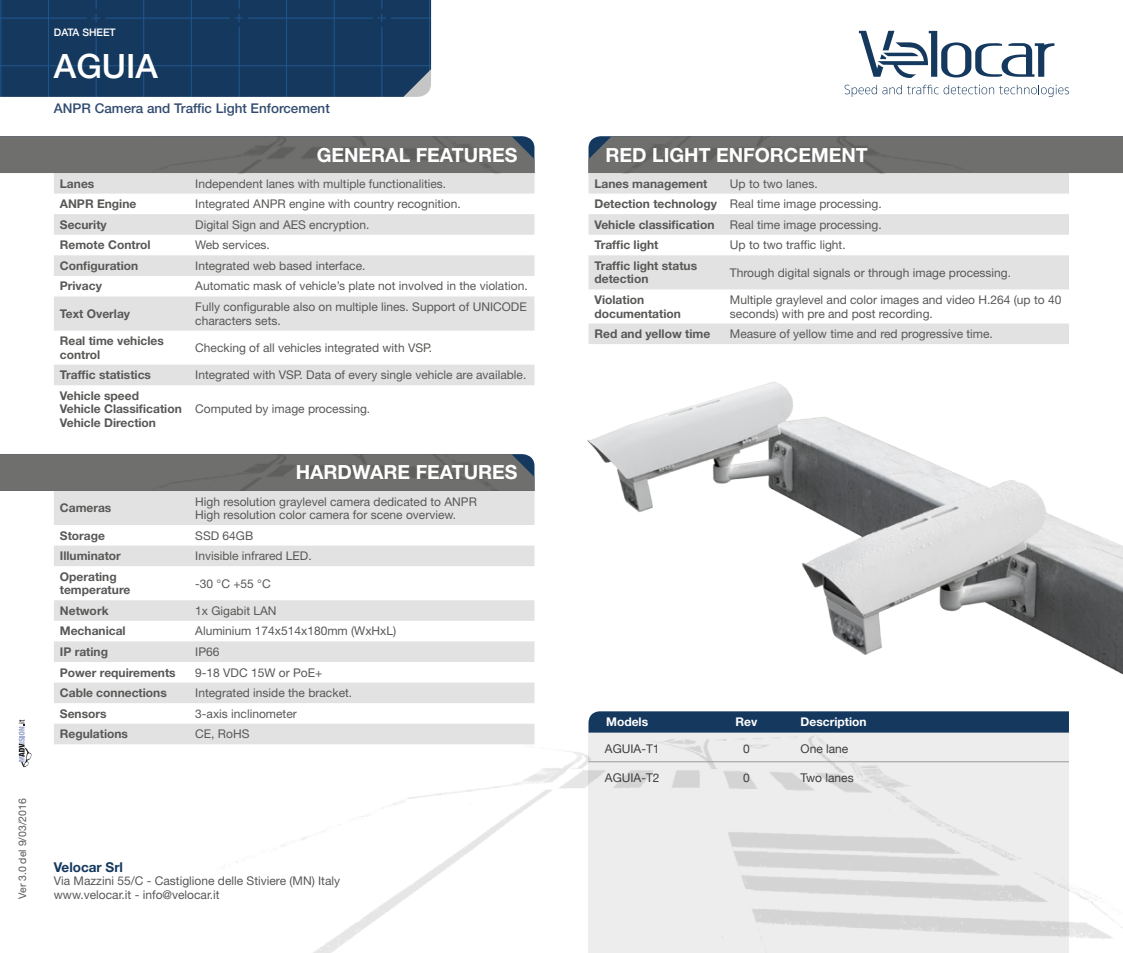
<style>
.page{position:relative;width:1123px;height:953px;background:#fff}
.page>*{position:absolute;margin:0;border:0;box-sizing:border-box;transform-origin:0 0}
.t1{font:500 33.6px "Helvetica Neue LT Std";color:#fff}
.t2{font:700 19.5px "Helvetica Neue LT Std";color:#fff}
.t3{font:500 13.5px "Helvetica Neue LT Std";color:#314b70}
.t4{font:700 13.5px "Helvetica Neue";color:#15395e}
.t5{font:12px/13.5px "Helvetica Neue LT Std";color:#585857}
.t6{font:700 12px/13.5px "Helvetica Neue LT Std";color:#585857}
.t7{font:12px "Helvetica Neue";color:#3f3e3e}
.t8{font:700 12px "Helvetica Neue LT Std";color:#fff}
.t9{font:10.5px "Helvetica Neue LT Std";color:#585857}
.t10{font:500 10.35px "Helvetica Neue";color:#fff}
.s1{font-weight:400}
</style>
<div class="page">
<img style="left:587px;top:382px;width:536px;height:293px">
<svg style="left:0;top:0;width:431px;height:97px;background:#173c61"></svg>
<img style="left:236px;top:724px;width:887px;height:228px">
<svg style="left:54px;top:173px;width:480px;height:212px;fill:#e2e2e2"></svg>
<div style="left:0;top:136px;width:534px;height:37px;background:#6f6f6e"></div>
<img style="left:153px;top:136px;width:355px;height:37px">
<svg style="left:54px;top:491px;width:480px;height:253px;fill:#e2e2e2"></svg>
<div style="left:0;top:454px;width:534px;height:37px;background:#6f6f6e"></div>
<img style="left:153px;top:454px;width:355px;height:37px">
<svg style="left:588px;top:173px;width:481px;height:171px;fill:#e2e2e2"></svg>
<svg style="left:588px;top:136px;width:535px;height:37px;background:#6c6e6e"></svg>
<img style="left:615px;top:136px;width:355px;height:37px">
<svg style="left:844px;top:31px;width:225px;height:66px"></svg>
<hr style="left:588px;top:761px;width:481px;height:1px;background:#9c9b9b">
<div style="left:588px;top:711px;width:481px;height:21px;background:#15395e"></div>
<svg style="left:19px;top:719px;width:13px;height:48px"></svg>
<p class="t9" style="left:16px;top:898px;width:102px;rotate:-90deg">Ver 3.0 del 9/03/2016</p>
<p class="t10" style="left:54px;top:24px;width:63px">DATA SHEET</p>
<h1 class="t1" style="left:54px;top:46px;width:105px">AGUIA</h1>
<p class="t3" style="left:54px;top:100px;width:277px">ANPR Camera and Traffic Light Enforcement</p>
<h2 class="t2" style="left:317px;top:142px;width:202px">GENERAL FEATURES</h2>
<p class="t6" style="left:60px;top:176px;width:36px">Lanes</p>
<p class="t5" style="left:195px;top:176px;width:252px">Independent lanes with multiple functionalities.</p>
<p class="t6" style="left:60px;top:197px;width:78px">ANPR Engine</p>
<p class="t5" style="left:195px;top:197px;width:267px">Integrated ANPR engine with country recognition.</p>
<p class="t6" style="left:60px;top:217px;width:48px">Security</p>
<p class="t5" style="left:195px;top:217px;width:176px">Digital Sign and AES encryption.</p>
<p class="t6" style="left:60px;top:238px;width:92px">Remote Control</p>
<p class="t5" style="left:195px;top:238px;width:76px">Web services.</p>
<p class="t6" style="left:60px;top:258px;width:80px">Configuration</p>
<p class="t5" style="left:195px;top:259px;width:172px">Integrated web based interface.</p>
<p class="t6" style="left:60px;top:279px;width:44px">Privacy</p>
<p class="t5" style="left:195px;top:279px;width:334px">Automatic mask of vehicle’s plate not involved in the violation.</p>
<p class="t6" style="left:60px;top:306px;width:72px">Text Overlay</p>
<p class="t5" style="left:195px;top:300px;width:333px">Fully configurable also on multiple lines. Support of UNICODE characters sets.</p>
<p class="t6" style="left:60px;top:334px;width:105px">Real time vehicles control</p>
<p class="t5" style="left:195px;top:341px;width:238px">Checking of all vehicles integrated with VSP.</p>
<p class="t6" style="left:60px;top:368px;width:93px">Traffic statistics</p>
<p class="t5" style="left:195px;top:368px;width:332px">Integrated with VSP. Data of every single vehicle are available.</p>
<p class="t6" style="left:60px;top:388px;width:123px">Vehicle speed<br>Vehicle Classification<br>Vehicle Direction</p>
<p class="t5" style="left:195px;top:402px;width:176px">Computed by image processing.</p>
<h2 class="t2" style="left:296px;top:460px;width:223px">HARDWARE FEATURES</h2>
<p class="t6" style="left:60px;top:501px;width:53px">Cameras</p>
<p class="t5" style="left:195px;top:494px;width:283px">High resolution graylevel camera dedicated to ANPR<br>High resolution color camera for scene overview.</p>
<p class="t6" style="left:60px;top:528px;width:47px">Storage</p>
<p class="t5" style="left:195px;top:528px;width:60px">SSD 64GB</p>
<p class="t6" style="left:60px;top:549px;width:63px">Illuminator</p>
<p class="t5" style="left:195px;top:549px;width:118px">Invisible infrared LED.</p>
<p class="t6" style="left:60px;top:569px;width:72px">Operating temperature</p>
<p class="t5" style="left:195px;top:576px;width:77px">-30 °C +55 °C</p>
<p class="t6" style="left:60px;top:603px;width:50px">Network</p>
<p class="t5" style="left:195px;top:603px;width:83px">1x Gigabit LAN</p>
<p class="t6" style="left:60px;top:624px;width:67px">Mechanical</p>
<p class="t5" style="left:195px;top:624px;width:202px">Aluminium 174x514x180mm (WxHxL)</p>
<p class="t6" style="left:60px;top:644px;width:50px">IP rating</p>
<p class="t5" style="left:195px;top:644px;width:26px">IP66</p>
<p class="t6" style="left:60px;top:665px;width:117px">Power requirements</p>
<p class="t5" style="left:195px;top:665px;width:129px">9-18 VDC 15W or PoE+</p>
<p class="t6" style="left:60px;top:685px;width:108px">Cable connections</p>
<p class="t5" style="left:195px;top:686px;width:158px">Integrated inside the bracket.</p>
<p class="t6" style="left:60px;top:706px;width:48px">Sensors</p>
<p class="t5" style="left:195px;top:706px;width:103px">3-axis inclinometer</p>
<p class="t6" style="left:60px;top:727px;width:70px">Regulations</p>
<p class="t5" style="left:195px;top:727px;width:56px">CE, RoHS</p>
<p class="t4" style="left:54px;top:856px;width:71px">Velocar Srl</p>
<p class="t5" style="left:54px;top:874px;width:288px">Via Mazzini 55/C - Castiglione delle Stiviere (MN) Italy www.velocar.it - info@velocar.it</p>
<h2 class="t2" style="left:605px;top:142px;width:264px">RED LIGHT ENFORCEMENT</h2>
<p class="t6" style="left:594px;top:173px;width:289px;line-height:20.5px;text-indent:135px"><span class="s1">Up to two lanes.<br></span>Detection technology <span class="s1">Real time image processing.<br></span>Vehicle classification</p>
<p class="t6" style="left:594px;top:176px;width:114px">Lanes management</p>
<p class="t5" style="left:730px;top:217px;width:153px">Real time image processing.</p>
<p class="t6" style="left:594px;top:238px;width:65px">Traffic light</p>
<p class="t5" style="left:730px;top:238px;width:117px">Up to two traffic light.</p>
<p class="t6" style="left:594px;top:258px;width:104px">Traffic light status detection</p>
<p class="t5" style="left:730px;top:265px;width:283px">Through digital signals or through image processing.</p>
<p class="t6" style="left:594px;top:293px;width:88px">Violation documentation</p>
<p class="t5" style="left:730px;top:293px;width:333px">Multiple graylevel and color images and video H.264 (up to 40 seconds) with pre and post recording.</p>
<p class="t6" style="left:594px;top:327px;width:117px">Red and yellow time</p>
<p class="t5" style="left:730px;top:327px;width:264px">Measure of yellow time and red progressive time.</p>
<p class="t8" style="left:606px;top:714px;width:43px">Models</p>
<p class="t8" style="left:735px;top:714px;width:23px">Rev</p>
<p class="t8" style="left:800px;top:714px;width:67px">Description</p>
<p class="t7" style="left:605px;top:739px;width:56px">AGUIA-T1</p>
<p class="t7" style="left:743px;top:739px;width:8px">0</p>
<p class="t7" style="left:800px;top:739px;width:49px">One lane</p>
<p class="t7" style="left:605px;top:769px;width:56px">AGUIA-T2</p>
<p class="t7" style="left:743px;top:769px;width:8px">0</p>
<p class="t7" style="left:800px;top:769px;width:55px">Two lanes</p>
</div>
